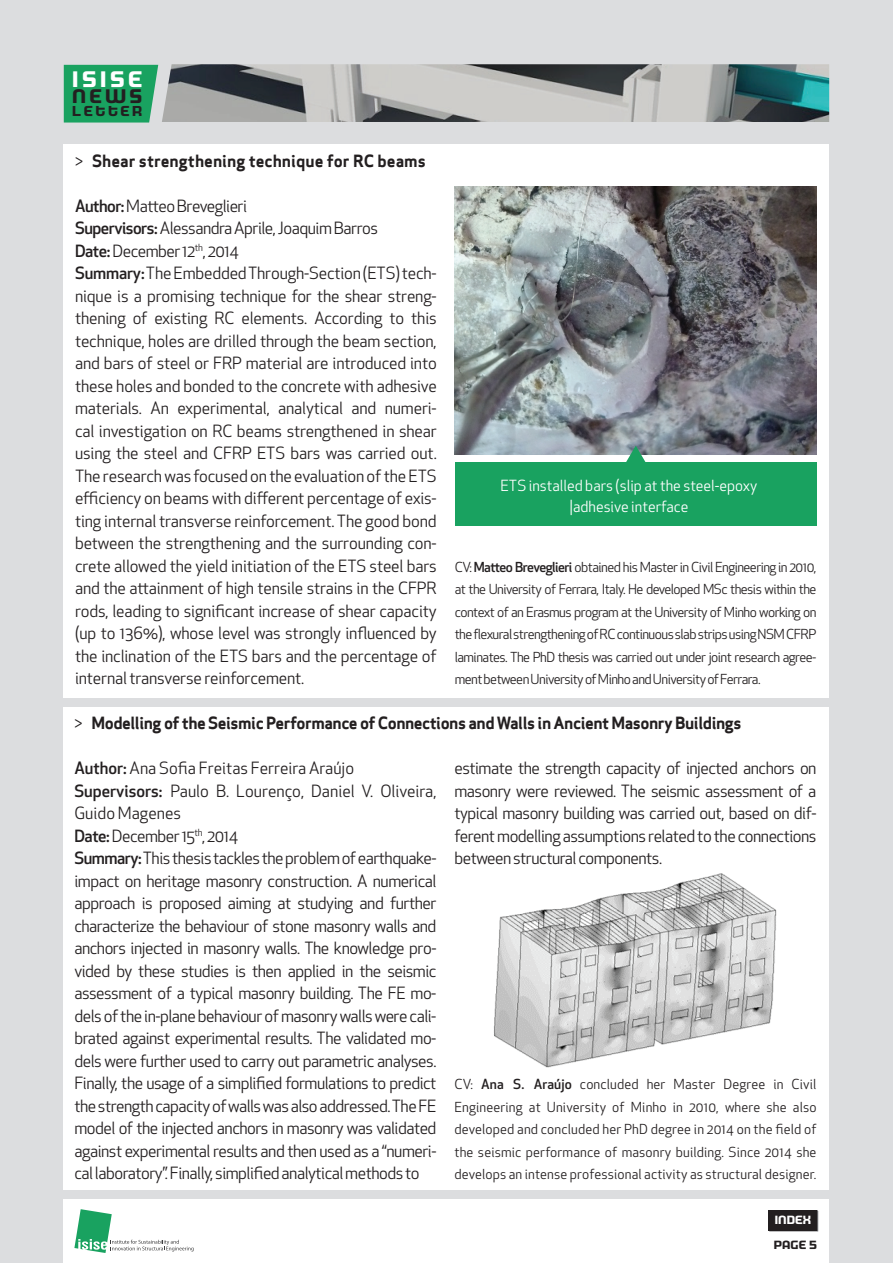
<style>
.page{position:relative;width:893px;height:1263px;background:#dcdddf}
.page>*{position:absolute;margin:0;border:0;box-sizing:border-box;transform-origin:0 0}
.t1{font:700 22.65px "Morgan Big";letter-spacing:.155em;color:#fff}
.t2{font:700 19.8px "Morgan Big";color:#231f20}
.t3{font:16.5px/22.5px "Apex New";letter-spacing:-.02em;color:#231f20}
.t4{font:16.5px "Apex Sans Bold T";letter-spacing:-.03em;color:#231f20}
.t5{font:16.5px "Apex Sans Bold T";color:#231f20}
.t6{font:15px/21px "Apex New";color:#fff;text-align:center}
.t7{font:700 14.55px "Morgan Big";letter-spacing:.175em;color:#231f20}
.t8{font:13.5px/22.5px "Apex New";letter-spacing:-.025em;color:#231f20;text-align:justify}
.t9{font:700 12px "Morgan Big";color:#fff}
.t10{font:700 12px "Morgan Big";color:#231f20}
.s1{font-family:"Apex New"}
.s2{font-weight:500}
</style>
<div class="page">
<div style="left:64px;top:1199px;width:765px;height:64px;background:#fff"></div>
<svg style="left:74px;top:1209px;width:120px;height:44px"></svg>
<div style="left:64px;top:144px;width:765px;height:553px;background:#fff"></div>
<svg style="left:768px;top:1210px;width:50px;height:21px"></svg>
<div style="left:768px;top:1210px;width:49px;height:20px;background:#231f20"></div>
<img style="left:455px;top:186px;width:361px;height:269px">
<div style="left:455px;top:462px;width:361px;height:64px;background:#19a260"></div>
<svg style="left:619px;top:446px;width:33px;height:16px"></svg>
<div style="left:64px;top:707px;width:765px;height:482px;background:#fff"></div>
<div style="left:64px;top:65px;width:94px;height:58px;background:#19a260"></div>
<img style="left:162px;top:64px;width:667px;height:58px">
<img style="left:494px;top:873px;width:283px;height:194px">
<h1 class="t1" style="left:72px;top:66px;width:72px">ISISE</h1>
<p class="t2" style="left:72px;top:85px;width:72px">NEWS</p>
<p class="t7" style="left:72px;top:102px;width:72px">LETTER</p>
<p class="t5" style="left:75px;top:150px;width:352px"><span class="s1">&gt;</span> Shear strengthening technique for RC beams</p>
<p class="t3" style="left:75px;top:194px;width:363px"><span class="s2">Author:</span> Matteo Breveglieri<br><span class="s2">Supervisors:</span> Alessandra Aprile, Joaquim Barros<br><span class="s2">Date:</span> December 12<sup>th</sup>, 2014<br><span class="s2">Summary:</span> The Embedded Through-Section (ETS) tech&shy;nique is a promising technique for the shear streng&shy;thening of existing RC elements. According to this technique, holes are drilled through the beam section, and bars of steel or FRP material are introduced into these holes and bonded to the concrete with adhesive materials. An experimental, analytical and numeri&shy;cal investigation on RC beams strengthened in shear using the steel and CFRP ETS bars was carried out.<br>The research was focused on the evaluation of the ETS efficiency on beams with different percentage of exis&shy;ting internal transverse reinforcement. The good bond between the strengthening and the surrounding con&shy;crete allowed the yield initiation of the ETS steel bars and the attainment of high tensile strains in the CFPR rods, leading to significant increase of shear capacity (up to 136%), whose level was strongly influenced by the inclination of the ETS bars and the percentage of internal transverse reinforcement.</p>
<p class="t6" style="left:500px;top:475px;width:258px">ETS installed bars (slip at the steel-epoxy |adhesive interface</p>
<p class="t8" style="left:455px;top:555px;width:363px">CV: <span class="s2">Matteo Breveglieri</span> obtained his Master in Civil Engineering in 2010, at the University of Ferrara, Italy. He developed MSc thesis within the context of an Erasmus program at the University of Minho working on the flexural strengthening of RC continuous slab strips using NSM CFRP laminates. The PhD thesis was carried out under joint research agree&shy;ment between University of Minho and University of Ferrara.</p>
<p class="t4" style="left:74px;top:712px;width:669px"><span class="s1">&gt;</span> Modelling of the Seismic Performance of Connections and Walls in Ancient Masonry Buildings</p>
<p class="t3" style="left:74px;top:757px;width:364px"><span class="s2">Author:</span> Ana Sofia Freitas Ferreira Araújo <span class="s2">Supervisors:</span> Paulo B. Lourenço, Daniel V. Oliveira, Guido Magenes<br><span class="s2">Date:</span> December 15<sup>th</sup>, 2014<br><span class="s2">Summary:</span> This thesis tackles the problem of earthquake&shy;impact on heritage masonry construction. A numerical approach is proposed aiming at studying and further characterize the behaviour of stone masonry walls and anchors injected in masonry walls. The knowledge pro&shy;vided by these studies is then applied in the seismic assessment of a typical masonry building. The FE mo&shy;dels of the in-plane behaviour of masonry walls were cali&shy;brated against experimental results. The validated mo&shy;dels were further used to carry out parametric analyses.<br>Finally, the usage of a simplified formulations to predict the strength capacity of walls was also addressed. The FE model of the injected anchors in masonry was validated against experimental results and then used as a “numeri&shy;cal laboratory”. Finally, simplified analytical methods to</p>
<p class="t3" style="left:454px;top:757px;width:364px;text-align:justify">estimate the strength capacity of injected anchors on masonry were reviewed. The seismic assessment of a typical masonry building was carried out, based on dif&shy;ferent modelling assumptions related to the connections between structural components.</p>
<p class="t8" style="left:454px;top:1073px;width:364px">CV: <span class="s2">Ana S. Araújo</span> concluded her Master Degree in Civil Engineering at University of Minho in 2010, where she also developed and concluded her PhD degree in 2014 on the field of the seismic performance of masonry building. Since 2014 she develops an intense professional activity as structural designer.</p>
<p class="t9" style="left:775px;top:1213px;width:38px">INDEX</p>
<p class="t10" style="left:774px;top:1238px;width:45px">PAGE 5</p>
</div>
